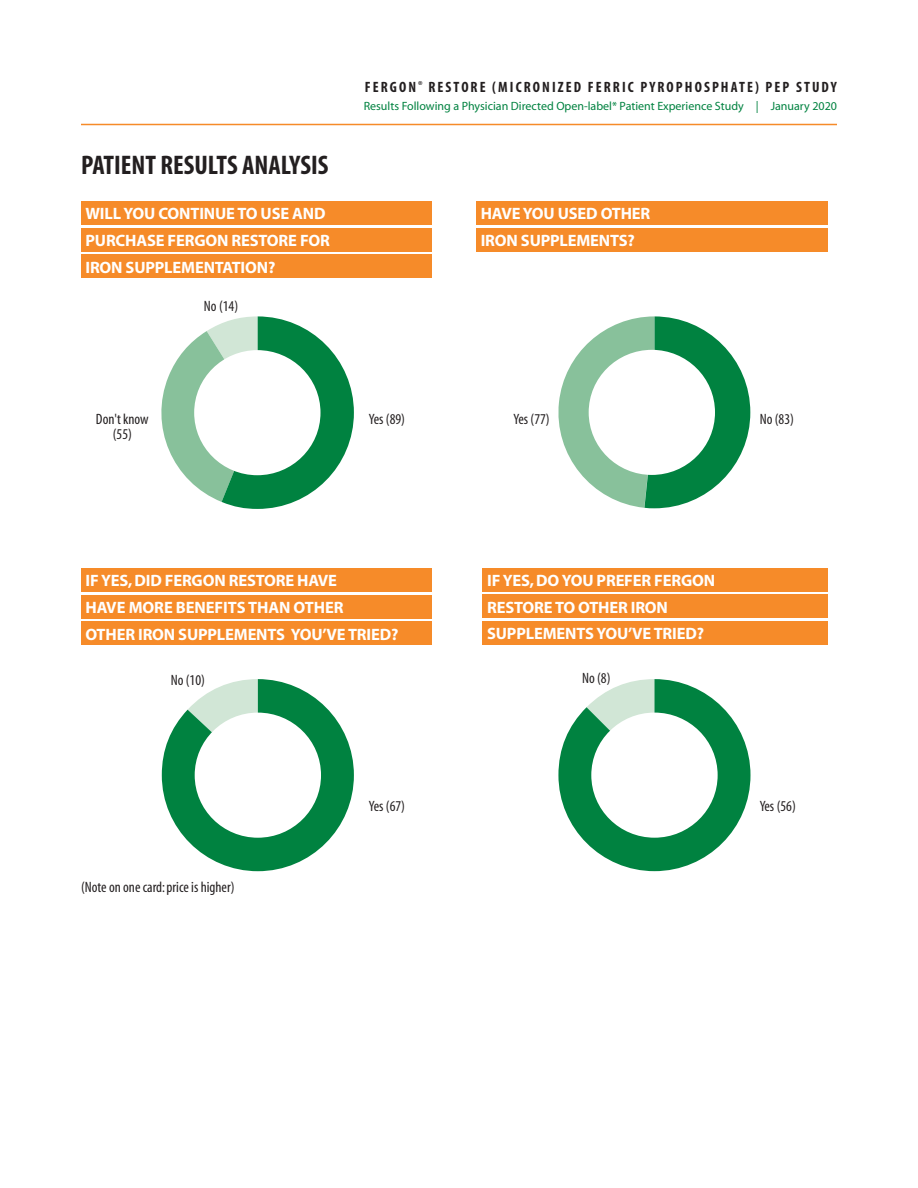
<style>
.page{position:relative;width:918px;height:1188px;background:#fff}
.page>*{position:absolute;margin:0;border:0;box-sizing:border-box;transform-origin:0 0}
.t1{font:700 condensed 27px "Myriad";color:#231f20}
.chart_header{font:700 16.5px "Myriad";letter-spacing:-.01em;color:#fff}
.Chart_text{font:condensed 15px/15px "Myriad";color:#231f20;text-align:center}
.t2{font:700 condensed 15px "Myriad";letter-spacing:.14em;color:#231f20}
.t3{font:12px "Myriad";color:#008240}
</style>
<div class="page">
<svg style="left:161px;top:316px;width:193px;height:193px"></svg>
<div style="left:194px;top:350px;width:127px;height:125px;background:#fff;border-radius:50%"></div>
<div style="left:81px;top:201px;width:351px;height:24px;background:#f68b29"></div>
<hr style="left:81px;top:124px;width:756px;height:1px;background:#f68b29">
<div style="left:81px;top:228px;width:351px;height:24px;background:#f68b29"></div>
<div style="left:476px;top:201px;width:352px;height:24px;background:#f68b29"></div>
<div style="left:476px;top:228px;width:352px;height:24px;background:#f68b29"></div>
<div style="left:81px;top:568px;width:351px;height:23px;background:#f68b29"></div>
<div style="left:81px;top:595px;width:351px;height:24px;background:#f68b29"></div>
<div style="left:81px;top:622px;width:351px;height:23px;background:#f68b29"></div>
<svg style="left:558px;top:679px;width:193px;height:192px"></svg>
<div style="left:591px;top:713px;width:127px;height:125px;background:#fff;border-radius:50%"></div>
<div style="left:483px;top:568px;width:345px;height:23px;background:#f68b29"></div>
<div style="left:483px;top:594px;width:345px;height:24px;background:#f68b29"></div>
<div style="left:483px;top:621px;width:345px;height:24px;background:#f68b29"></div>
<div style="left:81px;top:255px;width:351px;height:23px;background:#f68b29"></div>
<svg style="left:558px;top:316px;width:192px;height:192px"></svg>
<div style="left:589px;top:350px;width:126px;height:125px;background:#fff;border-radius:50%"></div>
<svg style="left:162px;top:679px;width:192px;height:192px"></svg>
<div style="left:195px;top:713px;width:126px;height:125px;background:#fff;border-radius:50%"></div>
<p class="t1" style="left:81px;top:151px;width:249px">PATIENT RESULTS ANALYSIS</p>
<p class="chart_header" style="left:86px;top:205px;width:242px">WILL YOU CONTINUE TO USE AND</p>
<p class="chart_header" style="left:86px;top:232px;width:246px">PURCHASE FERGON RESTORE FOR</p>
<p class="chart_header" style="left:86px;top:259px;width:191px">IRON SUPPLEMENTATION?</p>
<p class="Chart_text" style="left:204px;top:299px;width:36px">No (14)</p>
<p class="t2" style="left:365px;top:80px;width:474px">FERGON<sup>®</sup> RESTORE (MICRONIZED FERRIC PYROPHOSPHATE) PEP STUDY</p>
<p class="t3" style="left:364px;top:100px;width:475px">Results Following a Physician Directed Open-label* Patient Experience Study | January 2020</p>
<p class="chart_header" style="left:481px;top:205px;width:171px">HAVE YOU USED OTHER</p>
<p class="chart_header" style="left:481px;top:232px;width:156px">IRON SUPPLEMENTS?</p>
<p class="Chart_text" style="left:96px;top:412px;width:54px">Don't know (55)</p>
<p class="Chart_text" style="left:369px;top:412px;width:38px">Yes (89)</p>
<p class="Chart_text" style="left:514px;top:412px;width:38px">Yes (77)</p>
<p class="Chart_text" style="left:760px;top:412px;width:36px">No (83)</p>
<p class="chart_header" style="left:86px;top:572px;width:253px">IF YES, DID FERGON RESTORE HAVE</p>
<p class="chart_header" style="left:86px;top:599px;width:260px">HAVE MORE BENEFITS THAN OTHER</p>
<p class="chart_header" style="left:86px;top:626px;width:314px">OTHER IRON SUPPLEMENTS YOU’VE TRIED?</p>
<p class="Chart_text" style="left:171px;top:673px;width:36px">No (10)</p>
<p class="Chart_text" style="left:81px;top:880px;width:155px">(Note on one card: price is higher)</p>
<p class="Chart_text" style="left:369px;top:799px;width:38px">Yes (67)</p>
<p class="chart_header" style="left:487px;top:572px;width:230px">IF YES, DO YOU PREFER FERGON</p>
<p class="chart_header" style="left:487px;top:599px;width:182px">RESTORE TO OTHER IRON</p>
<p class="chart_header" style="left:487px;top:625px;width:218px">SUPPLEMENTS YOU’VE TRIED?</p>
<p class="Chart_text" style="left:582px;top:672px;width:30px">No (8)</p>
<p class="Chart_text" style="left:760px;top:799px;width:38px">Yes (56)</p>
</div>
